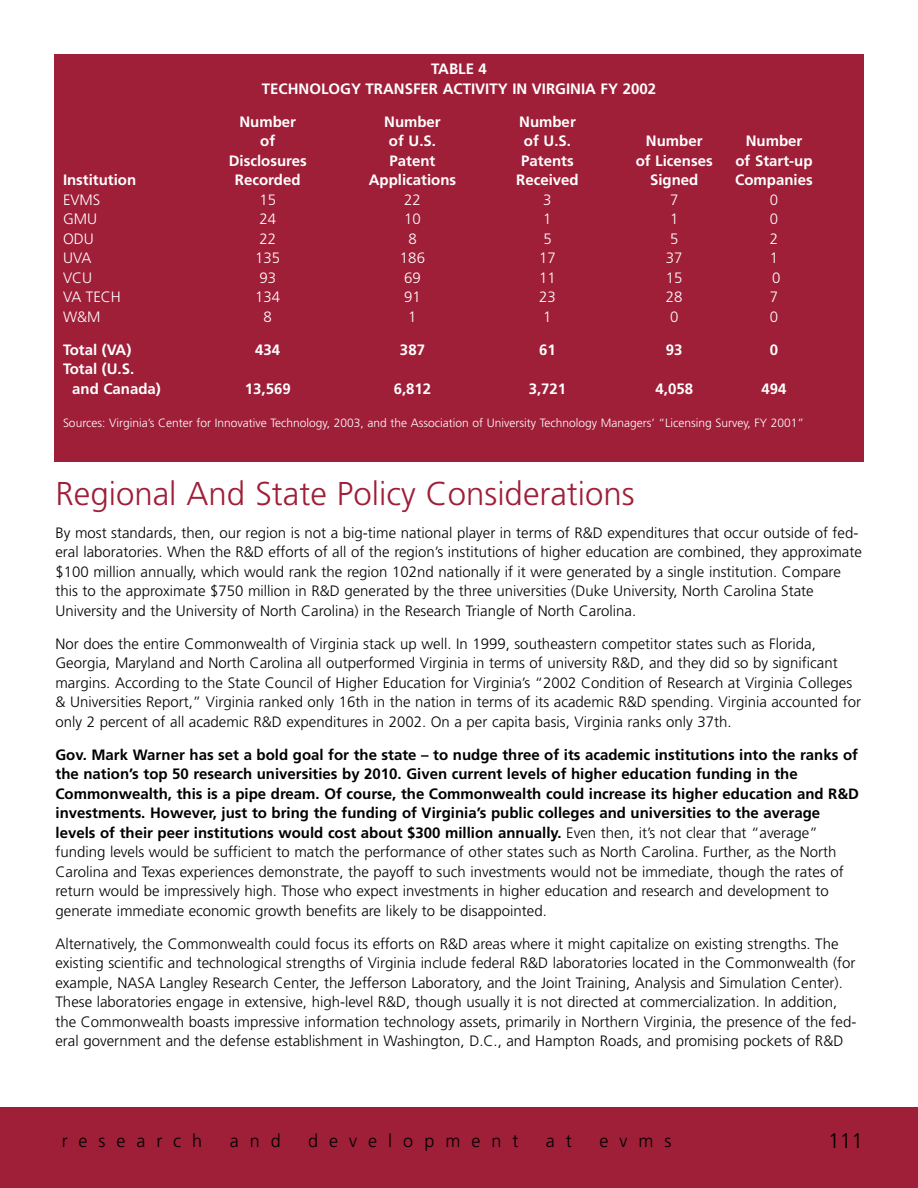
<style>
.page{position:relative;width:918px;height:1188px;background:#fff}
.page>*{position:absolute;margin:0;border:0;box-sizing:border-box;transform-origin:0 0}
.t1{font:300 33px "Frutiger";color:#9f1e38}
.t2{font:300 21px "Frutiger";color:#000}
.t3{font:300 18px "Frutiger";letter-spacing:.61em;color:#000}
.t4{font:300 15px/19.5px "Frutiger";color:#000}
.t5{font:700 15px/19.5px "Frutiger";color:#000}
.t6{font:700 15px/19.5px "Frutiger";color:#fff;text-align:center}
.t7{font:300 15px "Frutiger";color:#fff}
.t8{font:300 12px "Frutiger";color:#fff}
.s1{font-weight:300}
</style>
<div class="page">
<div style="left:0;top:1107px;width:918px;height:81px;background:#9f1e38"></div>
<div style="left:54px;top:54px;width:810px;height:408px;background:#9f1e38"></div>
<p class="t6" style="left:262px;top:60px;width:396px">TABLE 4<br>TECHNOLOGY TRANSFER ACTIVITY IN VIRGINIA FY 2002</p>
<p class="t6" style="left:239px;top:113px;width:58px">Number</p>
<p class="t6" style="left:384px;top:113px;width:58px">Number</p>
<p class="t6" style="left:519px;top:113px;width:58px">Number</p>
<p class="t6" style="left:260px;top:132px;width:16px">of</p>
<p class="t6" style="left:389px;top:132px;width:49px">of U.S.</p>
<p class="t6" style="left:524px;top:132px;width:49px">of U.S.</p>
<p class="t6" style="left:646px;top:132px;width:58px">Number</p>
<p class="t6" style="left:746px;top:132px;width:58px">Number</p>
<p class="t6" style="left:229px;top:152px;width:80px">Disclosures</p>
<p class="t6" style="left:390px;top:152px;width:47px">Patent</p>
<p class="t6" style="left:521px;top:152px;width:54px">Patents</p>
<p class="t6" style="left:636px;top:152px;width:79px">of Licenses</p>
<p class="t6" style="left:735px;top:152px;width:79px">of Start-up</p>
<p class="t6" style="left:63px;top:171px;width:75px">Institution</p>
<p class="t6" style="left:235px;top:171px;width:67px">Recorded</p>
<p class="t6" style="left:369px;top:171px;width:89px">Applications</p>
<p class="t6" style="left:516px;top:171px;width:64px">Received</p>
<p class="t6" style="left:650px;top:171px;width:50px">Signed</p>
<p class="t6" style="left:735px;top:171px;width:79px">Companies</p>
<p class="t7" style="left:63px;top:194px;width:39px">EVMS</p>
<p class="t7" style="left:259px;top:194px;width:18px">15</p>
<p class="t7" style="left:404px;top:194px;width:18px">22</p>
<p class="t7" style="left:543px;top:194px;width:10px">3</p>
<p class="t7" style="left:670px;top:194px;width:10px">7</p>
<p class="t7" style="left:770px;top:194px;width:10px">0</p>
<p class="t7" style="left:63px;top:213px;width:36px">GMU</p>
<p class="t7" style="left:259px;top:213px;width:18px">24</p>
<p class="t7" style="left:404px;top:213px;width:18px">10</p>
<p class="t7" style="left:543px;top:213px;width:10px">1</p>
<p class="t7" style="left:670px;top:213px;width:10px">1</p>
<p class="t7" style="left:770px;top:213px;width:10px">0</p>
<p class="t7" style="left:63px;top:232px;width:32px">ODU</p>
<p class="t7" style="left:259px;top:232px;width:18px">22</p>
<p class="t7" style="left:408px;top:232px;width:10px">8</p>
<p class="t7" style="left:543px;top:232px;width:10px">5</p>
<p class="t7" style="left:670px;top:232px;width:10px">5</p>
<p class="t7" style="left:770px;top:232px;width:10px">2</p>
<p class="t7" style="left:63px;top:252px;width:30px">UVA</p>
<p class="t7" style="left:255px;top:252px;width:27px">135</p>
<p class="t7" style="left:400px;top:252px;width:27px">186</p>
<p class="t7" style="left:539px;top:252px;width:18px">17</p>
<p class="t7" style="left:666px;top:252px;width:18px">37</p>
<p class="t7" style="left:770px;top:252px;width:10px">1</p>
<p class="t7" style="left:63px;top:272px;width:31px">VCU</p>
<p class="t7" style="left:259px;top:272px;width:18px">93</p>
<p class="t7" style="left:404px;top:272px;width:18px">69</p>
<p class="t7" style="left:539px;top:272px;width:18px">11</p>
<p class="t7" style="left:666px;top:272px;width:18px">15</p>
<p class="t7" style="left:772px;top:272px;width:10px">0</p>
<p class="t7" style="left:63px;top:291px;width:59px">VA TECH</p>
<p class="t7" style="left:255px;top:291px;width:27px">134</p>
<p class="t7" style="left:404px;top:291px;width:18px">91</p>
<p class="t7" style="left:539px;top:291px;width:18px">23</p>
<p class="t7" style="left:666px;top:291px;width:18px">28</p>
<p class="t7" style="left:770px;top:291px;width:10px">7</p>
<p class="t7" style="left:63px;top:310px;width:39px">W&amp;M</p>
<p class="t7" style="left:264px;top:310px;width:10px">8</p>
<p class="t7" style="left:408px;top:310px;width:10px">1</p>
<p class="t7" style="left:543px;top:310px;width:10px">1</p>
<p class="t7" style="left:670px;top:310px;width:10px">0</p>
<p class="t7" style="left:770px;top:310px;width:10px">0</p>
<p class="t6" style="left:63px;top:341px;width:70px">Total (VA)</p>
<p class="t6" style="left:255px;top:341px;width:27px">434</p>
<p class="t6" style="left:400px;top:341px;width:27px">387</p>
<p class="t6" style="left:539px;top:341px;width:18px">61</p>
<p class="t6" style="left:666px;top:341px;width:18px">93</p>
<p class="t6" style="left:770px;top:341px;width:10px">0</p>
<p class="t6" style="left:72px;top:360px;width:90px;text-align:left;text-indent:-9px">Total (U.S. and Canada)</p>
<p class="t6" style="left:245px;top:380px;width:47px">13,569</p>
<p class="t6" style="left:394px;top:380px;width:39px">6,812</p>
<p class="t6" style="left:529px;top:380px;width:39px">3,721</p>
<p class="t6" style="left:656px;top:380px;width:39px">4,058</p>
<p class="t6" style="left:762px;top:380px;width:27px">494</p>
<p class="t8" style="left:63px;top:418px;width:743px">Sources: Virginia’s Center for Innovative Technology, 2003, and the Association of University Technology Managers’ “Licensing Survey, FY 2001”</p>
<h1 class="t1" style="left:56px;top:480px;width:581px">Regional And State Policy Considerations</h1>
<p class="t4" style="left:56px;top:524px;width:808px">By most standards, then, our region is not a big-time national player in terms of R&amp;D expenditures that occur outside of fed&shy;eral laboratories. When the R&amp;D efforts of all of the region’s institutions of higher education are combined, they approximate $100 million annually, which would rank the region 102nd nationally if it were generated by a single institution. Compare this to the approximate $750 million in R&amp;D generated by the three universities (Duke University, North Carolina State University and the University of North Carolina) in the Research Triangle of North Carolina.</p>
<p class="t4" style="left:56px;top:635px;width:807px">Nor does the entire Commonwealth of Virginia stack up well. In 1999, southeastern competitor states such as Florida, Georgia, Maryland and North Carolina all outperformed Virginia in terms of university R&amp;D, and they did so by significant margins. According to the State Council of Higher Education for Virginia’s “2002 Condition of Research at Virginia Colleges &amp; Universities Report,” Virginia ranked only 16th in the nation in terms of its academic R&amp;D spending. Virginia accounted for only 2 percent of all academic R&amp;D expenditures in 2002. On a per capita basis, Virginia ranks only 37th.</p>
<p class="t5" style="left:56px;top:746px;width:805px">Gov. Mark Warner has set a bold goal for the state – to nudge three of its academic institutions into the ranks of the nation’s top 50 research universities by 2010. Given current levels of higher education funding in the Commonwealth, this is a pipe dream. Of course, the Commonwealth could increase its higher education and R&amp;D investments. However, just to bring the funding of Virginia’s public colleges and universities to the average levels of their peer institutions would cost about $300 million annually. <span class="s1">Even then, it’s not clear that “average” funding levels would be sufficient to match the performance of other states such as North Carolina. Further, as the North Carolina and Texas experiences demonstrate, the payoff to such investments would not be immediate, though the rates of return would be impressively high. Those who expect investments in higher education and research and development to generate immediate economic growth benefits are likely to be disappointed.</span></p>
<p class="t4" style="left:56px;top:935px;width:802px">Alternatively, the Commonwealth could focus its efforts on R&amp;D areas where it might capitalize on existing strengths. The existing scientific and technological strengths of Virginia include federal R&amp;D laboratories located in the Commonwealth (for example, NASA Langley Research Center, the Jefferson Laboratory, and the Joint Training, Analysis and Simulation Center).<br>These laboratories engage in extensive, high-level R&amp;D, though usually it is not directed at commercialization. In addition, the Commonwealth boasts impressive information technology assets, primarily in Northern Virginia, the presence of the fed&shy;eral government and the defense establishment in Washington, D.C., and Hampton Roads, and promising pockets of R&amp;D</p>
<p class="t3" style="left:62px;top:1133px;width:142px">research</p>
<p class="t3" style="left:230px;top:1133px;width:53px">and</p>
<p class="t3" style="left:308px;top:1133px;width:212px">development</p>
<p class="t3" style="left:546px;top:1133px;width:27px">a t</p>
<p class="t3" style="left:599px;top:1133px;width:74px">evms</p>
<h2 class="t2" style="left:828px;top:1132px;width:37px">111</h2>
</div>
